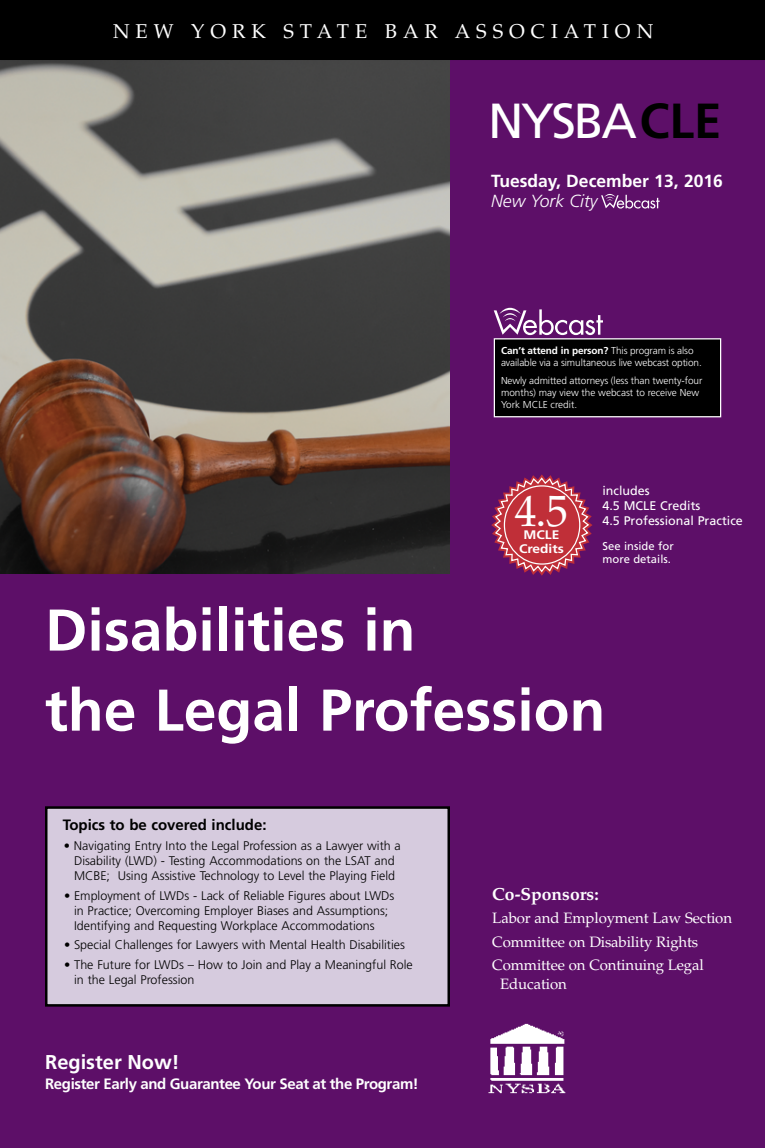
<style>
.page{position:relative;width:765px;height:1148px;background:#fff}
.page>*{position:absolute;margin:0;border:0;box-sizing:border-box;transform-origin:0 0}
.t1{font:700 58.75px/80px "Frutiger";color:#fff}
.t2{font:49.25px "Frutiger";letter-spacing:-.05em;color:#fff}
.t3{font:43.75px "Palatino";color:#fff}
.t4{font:20px "Palatino";letter-spacing:.3em;color:#fff}
.t5{font:700 20px "Frutiger";color:#fff}
.t6{font:700 17.5px "Frutiger";color:#fff}
.t7{font:700 17.5px "Palatino";color:#fff}
.t8{font:italic 300 17.5px "Frutiger";color:#fff}
.t9{font:15px/23.4px "Palatino";letter-spacing:-.01em;color:#fff}
.t10{font:700 15px "Frutiger";letter-spacing:-.025em;color:#fff}
.t11{font:700 15px "Frutiger";color:#000}
.t12{font:300 12.5px/15px "Frutiger";color:#000}
.t13{font:12.5px/15px "Frutiger";color:#fff}
.t14{font:700 12.38px/13.8px "Frutiger";color:#fff;text-align:center;scale:1.11 1}
.t15{font:11.25px/12.5px "Frutiger";color:#fff}
.t16{font:300 10px/12px "Frutiger";letter-spacing:-.01em;color:#fff}
.s1{font-weight:700;color:#000}
.s2{font-weight:700}
</style>
<div class="page">
<div style="left:0;top:56px;width:765px;height:1092px;background:#5d0f68"></div>
<img style="left:0;top:60px;width:450px;height:514px">
<img style="left:488px;top:1023px;width:78px;height:71px">
<div style="left:0;top:0;width:765px;height:60px;background:#000"></div>
<svg style="left:491px;top:474px;width:101px;height:101px"></svg>
<div style="left:504px;top:486px;width:76px;height:78px;background:#c02f38;border-radius:50%"></div>
<div style="left:504px;top:485px;width:76px;height:79px;border:1px solid #fff;border-radius:50%"></div>
<div style="left:494px;top:339px;width:227px;height:78px;background:#000"></div>
<div style="left:494px;top:338px;width:227px;height:79px;border:1px solid #fff"></div>
<div style="left:46px;top:807px;width:403px;height:198px;background:#d6cbde"></div>
<div style="left:45px;top:806px;width:405px;height:200px;border:2px solid #000"></div>
<svg style="left:494px;top:308px;width:109px;height:27px"></svg>
<svg style="left:601px;top:194px;width:59px;height:14px"></svg>
<h3 class="t4" style="left:113px;top:19px;width:359px">New York State Bar Ass</h3>
<h3 class="t4" style="left:509px;top:19px;width:141px">ociation</h3>
<h2 class="t2" style="left:488px;top:92px;width:235px">NYSBA<span class="s1">CLE</span></h2>
<h3 class="t6" style="left:491px;top:170px;width:233px">Tuesday, December 13, 2016</h3>
<h3 class="t8" style="left:491px;top:190px;width:108px">New York City</h3>
<p class="t16" style="left:501px;top:345px;width:202px"><span class="s2">Can’t attend in person?</span> This program is also available via a simultaneous live webcast option.</p>
<p class="t16" style="left:501px;top:374px;width:203px">Newly admitted attorneys (less than twenty-four months) may view the webcast to receive New<br>York MCLE credit.</p>
<h3 class="t3" style="left:515px;top:485px;width:55px">4.5</h3>
<p class="t14" style="left:519px;top:528px;width:42px">MCLE<br>Credits</p>
<p class="t13" style="left:602px;top:483px;width:142px">includes<br>4.5 MCLE Credits<br>4.5 Professional Practice</p>
<p class="t15" style="left:602px;top:540px;width:73px">See inside for more details.</p>
<h1 class="t1" style="left:45px;top:590px;width:562px">Disabilities in<br>the Legal Profession</h1>
<p class="t11" style="left:63px;top:816px;width:205px">Topics to be covered include:</p>
<p class="t12" style="left:64px;top:838px;width:338px;text-align:center">• Navigating Entry Into the Legal Profession as a Lawyer with a<br>Disability (LWD) - Testing Accommodations on the LSAT and<br>MCBE; Using Assistive Technology to Level the Playing Field</p>
<p class="t12" style="left:74px;top:888px;width:322px;text-indent:-10px">• Employment of LWDs - Lack of Reliable Figures about LWDs in Practice; Overcoming Employer Biases and Assumptions;<br>Identifying and Requesting Workplace Accommodations</p>
<p class="t12" style="left:64px;top:937px;width:342px">• Special Challenges for Lawyers with Mental Health Disabilities</p>
<p class="t12" style="left:74px;top:957px;width:340px;text-indent:-10px">• The Future for LWDs – How to Join and Play a Meaningful Role in the Legal Profession</p>
<h3 class="t5" style="left:45px;top:1050px;width:136px">Register Now!</h3>
<p class="t10" style="left:45px;top:1074px;width:375px">Register Early and Guarantee Your Seat at the Program!</p>
<h3 class="t7" style="left:492px;top:883px;width:108px">Co-Sponsors:</h3>
<p class="t9" style="left:492px;top:906px;width:241px">Labor and Employment Law Section<br>Committee on Disability Rights<br>Committee on Continuing Legal</p>
<p class="t9" style="left:500px;top:972px;width:68px">Education</p>
</div>
